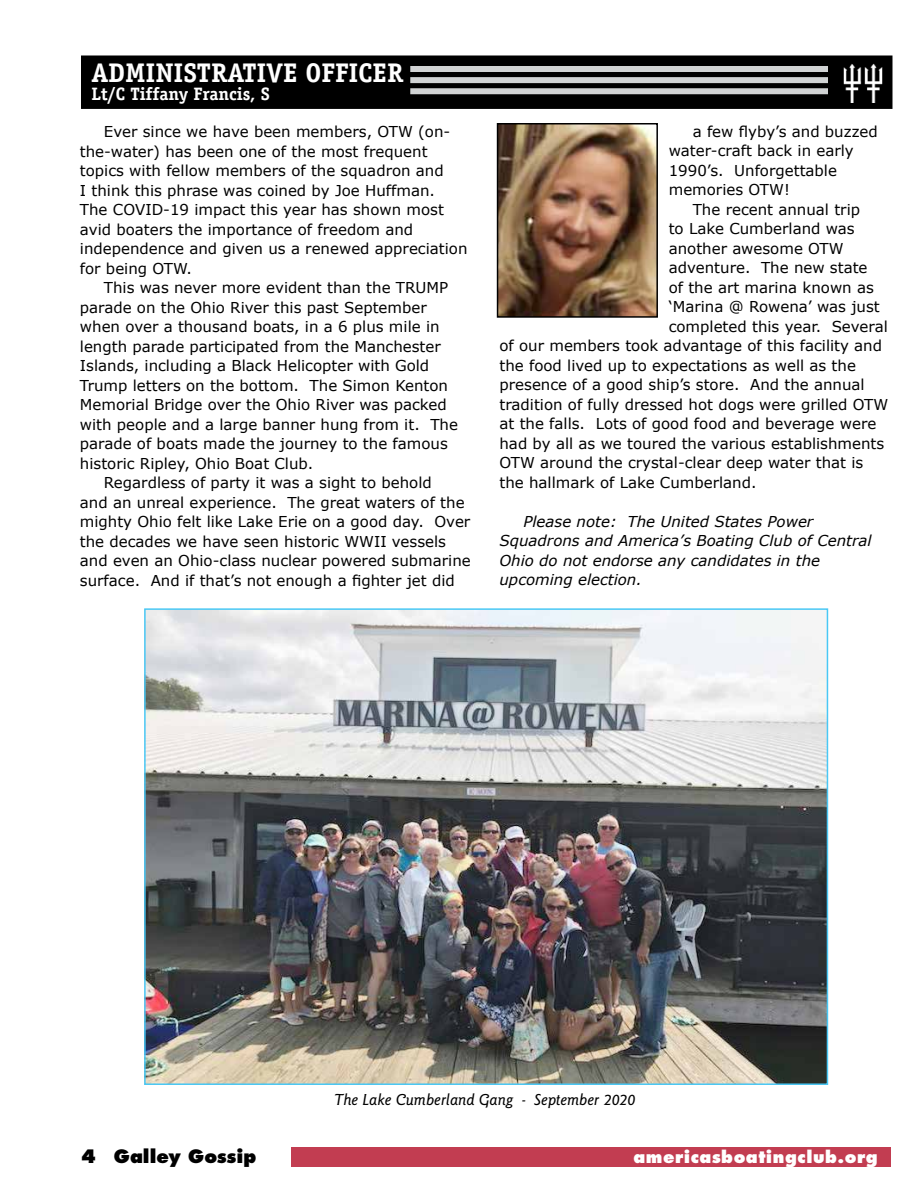
<style>
.page{position:relative;width:918px;height:1188px;background:#fff}
.page>*{position:absolute;margin:0;border:0;box-sizing:border-box;transform-origin:0 0}
.t1{font:700 27px "Officina Serif";color:#fff}
.t2{font:700 18px "Officina Serif";color:#fff}
.t3{font:800 18px "Futura";color:#000}
.t4{font:italic 500 16.5px "Goudy Sans";color:#000}
.t5{font:800 16.5px "Futura";letter-spacing:.03em;color:#fff}
.t6{font:15px/19.5px "Verdana";color:#000}
.t7{font:italic 15px/19.5px "Verdana";color:#000}
</style>
<div class="page">
<div style="left:292px;top:1148px;width:599px;height:19px;background:#c23d51"></div>
<div style="left:82px;top:56px;width:810px;height:52px;background:#000"></div>
<div style="left:81px;top:56px;width:811px;height:53px;border:2px solid #000"></div>
<div style="left:410px;top:66px;width:418px;height:6px;background:#d1d3d4"></div>
<div style="left:410px;top:77px;width:418px;height:6px;background:#d1d3d4"></div>
<div style="left:410px;top:88px;width:418px;height:6px;background:#d1d3d4"></div>
<img style="left:843px;top:63px;width:40px;height:40px">
<img style="left:500px;top:126px;width:155px;height:189px">
<div style="left:497px;top:123px;width:161px;height:195px;border:2px solid #000"></div>
<img style="left:147px;top:611px;width:678px;height:471px">
<div style="left:144px;top:608px;width:684px;height:477px;border:2px solid #49c8f5"></div>
<h1 class="t1" style="left:92px;top:56px;width:314px">ADMINISTRATIVE OFFICER</h1>
<p class="t2" style="left:92px;top:83px;width:180px">Lt/C Tiffany Francis, S</p>
<p class="t6" style="left:80px;top:122px;width:389px;text-indent:24px">Ever since we have been members, OTW (on&shy;the-water) has been one of the most frequent topics with fellow members of the squadron and<br>I think this phrase was coined by Joe Huffman.<br>The COVID-19 impact this year has shown most avid boaters the importance of freedom and independence and given us a renewed appreciation for being OTW.</p>
<p class="t6" style="left:104px;top:278px;width:346px">This was never more evident than the TRUMP</p>
<p class="t6" style="left:80px;top:298px;width:348px">parade on the Ohio River this past September</p>
<p class="t6" style="left:80px;top:317px;width:361px">when over a thousand boats, in a 6 plus mile in</p>
<p class="t6" style="left:80px;top:337px;width:362px">length parade participated from the Manchester</p>
<p class="t6" style="left:80px;top:356px;width:351px">Islands, including a Black Helicopter with Gold</p>
<p class="t6" style="left:80px;top:376px;width:370px">Trump letters on the bottom. The Simon Kenton</p>
<p class="t6" style="left:80px;top:395px;width:368px">Memorial Bridge over the Ohio River was packed</p>
<p class="t6" style="left:80px;top:415px;width:380px">with people and a large banner hung from it. The</p>
<p class="t6" style="left:80px;top:434px;width:369px">parade of boats made the journey to the famous</p>
<p class="t6" style="left:80px;top:454px;width:235px">historic Ripley, Ohio Boat Club.</p>
<p class="t6" style="left:104px;top:473px;width:329px">Regardless of party it was a sight to behold</p>
<p class="t6" style="left:80px;top:493px;width:386px">and an unreal experience. The great waters of the</p>
<p class="t6" style="left:80px;top:512px;width:392px">mighty Ohio felt like Lake Erie on a good day. Over</p>
<p class="t6" style="left:80px;top:532px;width:368px">the decades we have seen historic WWII vessels</p>
<p class="t6" style="left:80px;top:551px;width:392px">and even an Ohio-class nuclear powered submarine</p>
<p class="t6" style="left:80px;top:571px;width:376px">surface. And if that’s not enough a fighter jet did</p>
<p class="t6" style="left:669px;top:121px;width:211px;text-indent:24px">a few flyby’s and buzzed water-craft back in early<br>1990’s. Unforgettable memories OTW!</p>
<p class="t6" style="left:693px;top:199px;width:169px">The recent annual trip</p>
<p class="t6" style="left:669px;top:219px;width:188px">to Lake Cumberland was</p>
<p class="t6" style="left:669px;top:238px;width:176px">another awesome OTW</p>
<p class="t6" style="left:669px;top:258px;width:200px">adventure. The new state</p>
<p class="t6" style="left:669px;top:277px;width:207px">of the art marina known as</p>
<p class="t6" style="left:669px;top:297px;width:213px">‘Marina @ Rowena’ was just</p>
<p class="t6" style="left:669px;top:316px;width:221px">completed this year. Several</p>
<p class="t6" style="left:499px;top:336px;width:384px">of our members took advantage of this facility and</p>
<p class="t6" style="left:499px;top:355px;width:358px">the food lived up to expectations as well as the</p>
<p class="t6" style="left:499px;top:375px;width:367px">presence of a good ship’s store. And the annual</p>
<p class="t6" style="left:499px;top:394px;width:390px">tradition of fully dressed hot dogs were grilled OTW</p>
<p class="t6" style="left:499px;top:414px;width:378px">at the falls. Lots of good food and beverage were</p>
<p class="t6" style="left:499px;top:433px;width:386px">had by all as we toured the various establishments</p>
<p class="t6" style="left:499px;top:453px;width:365px">OTW around the crystal-clear deep water that is</p>
<p class="t6" style="left:499px;top:472px;width:259px">the hallmark of Lake Cumberland.</p>
<p class="t7" style="left:499px;top:511px;width:374px;text-indent:24px">Please note: The United States Power Squadrons and America’s Boating Club of Central Ohio do not endorse any candidates in the upcoming election.</p>
<p class="t4" style="left:334px;top:1090px;width:303px">The Lake Cumberland Gang - September 2020</p>
<p class="t3" style="left:81px;top:1145px;width:177px">4 Galley Gossip</p>
<p class="t5" style="left:633px;top:1146px;width:246px">americasboatingclub.org</p>
</div>
